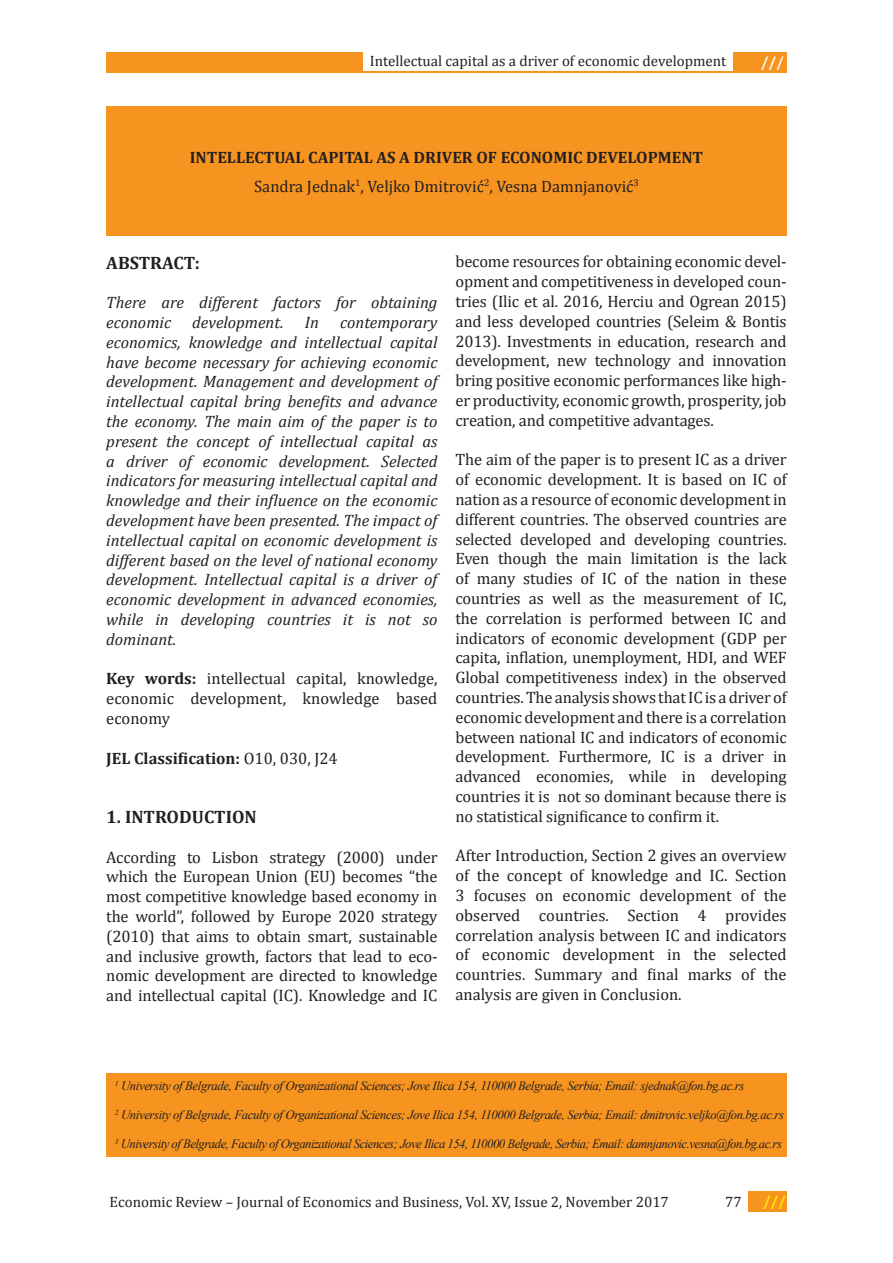
<style>
.page{position:relative;width:893px;height:1263px;background:#fff}
.page>*{position:absolute;margin:0;border:0;box-sizing:border-box;transform-origin:0 0}
.t1{font:700 18px "Cambria";color:#231f20}
.t2{font:16.5px/19.8px "Cambria";letter-spacing:-.01em;color:#231f20;text-align:justify}
.t3{font:italic 16.5px/19.8px "Cambria";color:#231f20}
.t4{font:700 16.5px/28.3px "Cambria";color:#231f20;text-align:center}
.t5{font:15px "Cambria";color:#231f20}
.t6{font:700 14.85px "Cambria";color:#fff101;scale:1.11 1}
.t7{font:700 14.85px "Cambria";color:#fff;scale:1.11 1}
.t8{font:italic 12.75px "Times New Roman";letter-spacing:-.03em;color:#231f20}
.s1{font-weight:400}
.s2{font-weight:700}
</style>
<div class="page">
<div style="left:749px;top:1192px;width:38px;height:20px;background:#f79420"></div>
<div style="left:106px;top:53px;width:681px;height:20px;background:#f79420"></div>
<div style="left:363px;top:49px;width:370px;height:21px;background:#fff"></div>
<div style="left:106px;top:106px;width:681px;height:130px;background:#f79420"></div>
<div style="left:106px;top:1073px;width:681px;height:84px;background:#f79420"></div>
<p class="t5" style="left:370px;top:52px;width:358px">Intellectual capital as a driver of conomic development</p>
<p class="t5" style="left:503px;top:52px;width:95px">Call for papers</p>
<p class="t7" style="left:761px;top:52px;width:23px">///</p>
<p class="t4" style="left:190px;top:143px;width:515px">INTELLECTUAL CAPITAL AS A DRIVER OF ECONOMIC DEVELOPMENT<br><span class="s1">Sandra Jednak</span><sup>1</sup><span class="s1">, Veljko Dmitrović</span><sup>2</sup><span class="s1">, Vesna Damnjanović</span><sup>3</sup></p>
<p class="t1" style="left:106px;top:250px;width:95px">ABSTRACT:</p>
<p class="t3" style="left:106px;top:292px;width:333px">There are different factors for obtaining economic</p>
<p class="t3" style="left:192px;top:312px;width:93px">development.</p>
<p class="t3" style="left:305px;top:312px;width:16px">In</p>
<p class="t3" style="left:106px;top:312px;width:333px;text-align:justify;text-indent:234px">contemporary economics, knowledge and intellectual capital have become necessary for achieving economic development. Management and development of intellectual capital bring benefits and advance the economy. The main aim of the paper is to present the concept of intellectual capital as a driver of economic development. Selected indicators for measuring intellectual capital and knowledge and their influence on the economic development have been presented. The impact of intellectual capital on economic development is different based on the level of national economy development. Intellectual capital is a driver of economic development in advanced economies, while in developing countries it is not so dominant.</p>
<p class="t2" style="left:106px;top:669px;width:333px"><span class="s2">Key words:</span> intellectual capital, knowledge, economic development, knowledge based economy</p>
<p class="t4" style="left:106px;top:743px;width:233px">JEL Classification: <span class="s1">O10, 030, J24</span></p>
<p class="t1" style="left:106px;top:804px;width:152px">1. INTRODUCTION</p>
<p class="t2" style="left:106px;top:847px;width:333px">According to Lisbon strategy (2000) under which the European Union (EU) becomes “the most competitive knowledge based economy in the world”, followed by Europe 2020 strategy (2010) that aims to obtain smart, sustainable and inclusive growth, factors that lead to eco&shy;nomic development are directed to knowledge and intellectual capital (IC). Knowledge and IC</p>
<p class="t2" style="left:455px;top:252px;width:333px">become resources for obtaining economic devel&shy;opment and competitiveness in developed coun&shy;tries (Ilic et al. 2016, Herciu and Ogrean 2015) and less developed countries (Seleim &amp; Bontis 2013). Investments in education, research and development, new technology and innovation bring positive economic performances like high&shy;er productivity, economic growth, prosperity, job creation, and competitive advantages.</p>
<p class="t2" style="left:455px;top:450px;width:333px">The aim of the paper is to present IC as a driver of economic development. It is based on IC of nation as a resource of economic development in different countries. The observed countries are selected developed and developing countries.<br>Even though the main limitation is the lack of many studies of IC of the nation in these countries as well as the measurement of IC, the correlation is performed between IC and indicators of economic development (GDP per capita, inflation, unemployment, HDI, and WEF Global competitiveness index) in the observed countries. The analysis shows that IC is a driver of economic development and there is a correlation between national IC and indicators of economic development. Furthermore, IC is a driver in advanced economies, while in developing countries it is not so dominant because there is no statistical significance to confirm it.</p>
<p class="t2" style="left:455px;top:846px;width:333px">After Introduction, Section 2 gives an overview of the concept of knowledge and IC. Section 3 focuses on economic development of the observed countries. Section 4 provides correlation analysis between IC and indicators of economic development in the selected countries. Summary and final marks of the analysis are given in Conclusion.</p>
<p class="t8" style="left:115px;top:1077px;width:631px"><sup>1</sup> University of Belgrade, Faculty of Organizational Sciences; Jove Ilica 154, 110000 Belgrade, Serbia; Email: sjednak@fon.bg.ac.rs</p>
<p class="t8" style="left:115px;top:1106px;width:671px"><sup>2</sup> University of Belgrade, Faculty of Organizational Sciences; Jove Ilica 154, 110000 Belgrade, Serbia; Email: dmitrovic.veljko@fon.bg.ac.rs</p>
<p class="t8" style="left:115px;top:1135px;width:669px"><sup>3</sup> University of Belgrade, Faculty of Organizational Sciences; Jove Ilica 154, 110000 Belgrade, Serbia; Email: damnjanovic.vesna@fon.bg.ac.rs</p>
<p class="t5" style="left:110px;top:1193px;width:561px">Economic Review – Journal of Economics and Business, Vol. XV, Issue 2, November 2017</p>
<p class="t5" style="left:725px;top:1193px;width:18px">77</p>
<p class="t6" style="left:763px;top:1190px;width:23px">///</p>
</div>
